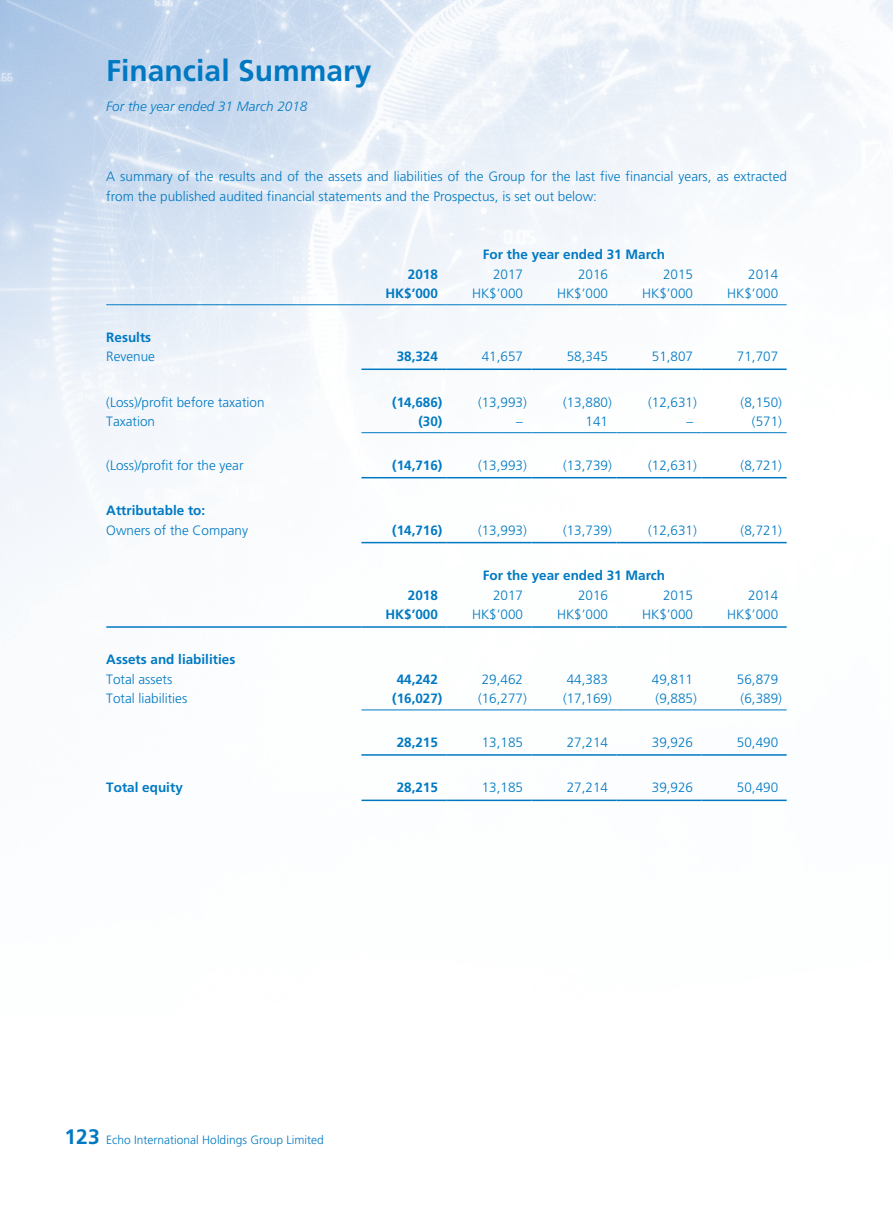
<style>
.page{position:relative;width:893px;height:1212px;background:#fff}
.page>*{position:absolute;margin:0;border:0;box-sizing:border-box;transform-origin:0 0}
.t1{font:700 30px "Frutiger LT Std";color:#0079c2}
.t2{font:700 21px "Frutiger LT Std";color:#0079c2}
._50_Table_txt{font:300 13.5px "Frutiger LT Std";color:#0079c2}
._50_Table_txt-2{font:700 13.5px "Frutiger LT Std";color:#0079c2}
._00_txt{font:300 13.5px/19.5px "Frutiger LT Std";color:#0079c2}
.t3{font:italic 300 13.5px "Frutiger LT Std";color:#0079c2}
.t4{font:300 12px "Frutiger LT Std";color:#0079c2}
</style>
<div class="page">
<img style="left:0;top:0;width:893px;height:802px">
<hr style="left:106px;top:304px;width:255px;height:1px;background:#0079c2">
<hr style="left:361px;top:304px;width:85px;height:1px;background:#0079c2">
<hr style="left:446px;top:304px;width:85px;height:1px;background:#0079c2">
<hr style="left:531px;top:304px;width:86px;height:1px;background:#0079c2">
<hr style="left:617px;top:304px;width:85px;height:1px;background:#0079c2">
<hr style="left:702px;top:304px;width:85px;height:1px;background:#0079c2">
<hr style="left:361px;top:368px;width:85px;height:2px;background:#0079c2">
<hr style="left:446px;top:368px;width:85px;height:2px;background:#0079c2">
<hr style="left:531px;top:368px;width:86px;height:2px;background:#0079c2">
<hr style="left:617px;top:368px;width:85px;height:2px;background:#0079c2">
<hr style="left:702px;top:368px;width:85px;height:2px;background:#0079c2">
<hr style="left:361px;top:432px;width:85px;height:1px;background:#0079c2">
<hr style="left:446px;top:432px;width:85px;height:1px;background:#0079c2">
<hr style="left:531px;top:432px;width:86px;height:1px;background:#0079c2">
<hr style="left:617px;top:432px;width:85px;height:1px;background:#0079c2">
<hr style="left:702px;top:432px;width:85px;height:1px;background:#0079c2">
<hr style="left:361px;top:477px;width:85px;height:1px;background:#0079c2">
<hr style="left:446px;top:477px;width:85px;height:1px;background:#0079c2">
<hr style="left:531px;top:477px;width:86px;height:1px;background:#0079c2">
<hr style="left:617px;top:477px;width:85px;height:1px;background:#0079c2">
<hr style="left:702px;top:477px;width:85px;height:1px;background:#0079c2">
<hr style="left:361px;top:542px;width:85px;height:1px;background:#0079c2">
<hr style="left:446px;top:542px;width:85px;height:1px;background:#0079c2">
<hr style="left:531px;top:542px;width:86px;height:1px;background:#0079c2">
<hr style="left:617px;top:542px;width:85px;height:1px;background:#0079c2">
<hr style="left:702px;top:542px;width:85px;height:1px;background:#0079c2">
<hr style="left:106px;top:626px;width:255px;height:2px;background:#0079c2">
<hr style="left:361px;top:626px;width:85px;height:2px;background:#0079c2">
<hr style="left:446px;top:626px;width:85px;height:2px;background:#0079c2">
<hr style="left:531px;top:626px;width:86px;height:2px;background:#0079c2">
<hr style="left:617px;top:626px;width:85px;height:2px;background:#0079c2">
<hr style="left:702px;top:626px;width:85px;height:2px;background:#0079c2">
<hr style="left:361px;top:709px;width:85px;height:1px;background:#0079c2">
<hr style="left:446px;top:709px;width:85px;height:1px;background:#0079c2">
<hr style="left:531px;top:709px;width:86px;height:1px;background:#0079c2">
<hr style="left:617px;top:709px;width:85px;height:1px;background:#0079c2">
<hr style="left:702px;top:709px;width:85px;height:1px;background:#0079c2">
<hr style="left:361px;top:754px;width:85px;height:2px;background:#0079c2">
<hr style="left:446px;top:754px;width:85px;height:2px;background:#0079c2">
<hr style="left:531px;top:754px;width:86px;height:2px;background:#0079c2">
<hr style="left:617px;top:754px;width:85px;height:2px;background:#0079c2">
<hr style="left:702px;top:754px;width:85px;height:2px;background:#0079c2">
<hr style="left:361px;top:799px;width:85px;height:2px;background:#0079c2">
<hr style="left:446px;top:799px;width:85px;height:2px;background:#0079c2">
<hr style="left:531px;top:799px;width:86px;height:2px;background:#0079c2">
<hr style="left:617px;top:799px;width:85px;height:2px;background:#0079c2">
<hr style="left:702px;top:799px;width:85px;height:2px;background:#0079c2">
<p class="t1" style="left:106px;top:53px;width:267px">Financial Summary</p>
<p class="t3" style="left:106px;top:99px;width:203px">For the year ended 31 March 2018</p>
<p class="_00_txt" style="left:106px;top:167px;width:682px">A summary of the results and of the assets and liabilities of the Group for the last five financial years, as extracted from the published audited financial statements and the Prospectus, is set out below:</p>
<p class="_50_Table_txt-2" style="left:483px;top:247px;width:184px">For the year ended 31 March</p>
<p class="_50_Table_txt-2" style="left:408px;top:266px;width:32px">2018</p>
<p class="_50_Table_txt" style="left:493px;top:266px;width:32px">2017</p>
<p class="_50_Table_txt" style="left:578px;top:266px;width:32px">2016</p>
<p class="_50_Table_txt" style="left:663px;top:266px;width:32px">2015</p>
<p class="_50_Table_txt" style="left:748px;top:266px;width:32px">2014</p>
<p class="_50_Table_txt-2" style="left:385px;top:286px;width:54px">HK$’000</p>
<p class="_50_Table_txt" style="left:472px;top:286px;width:53px">HK$’000</p>
<p class="_50_Table_txt" style="left:557px;top:286px;width:53px">HK$’000</p>
<p class="_50_Table_txt" style="left:642px;top:286px;width:53px">HK$’000</p>
<p class="_50_Table_txt" style="left:727px;top:286px;width:53px">HK$’000</p>
<p class="_50_Table_txt-2" style="left:106px;top:329px;width:46px">Results</p>
<p class="_50_Table_txt" style="left:106px;top:349px;width:50px">Revenue</p>
<p class="_50_Table_txt-2" style="left:397px;top:349px;width:43px">38,324</p>
<p class="_50_Table_txt" style="left:482px;top:349px;width:43px">41,657</p>
<p class="_50_Table_txt" style="left:567px;top:349px;width:43px">58,345</p>
<p class="_50_Table_txt" style="left:652px;top:349px;width:43px">51,807</p>
<p class="_50_Table_txt" style="left:737px;top:349px;width:43px">71,707</p>
<p class="_50_Table_txt" style="left:106px;top:394px;width:160px">(Loss)/profit before taxation</p>
<p class="_50_Table_txt-2" style="left:392px;top:394px;width:52px">(14,686)</p>
<p class="_50_Table_txt" style="left:478px;top:394px;width:50px">(13,993)</p>
<p class="_50_Table_txt" style="left:563px;top:394px;width:50px">(13,880)</p>
<p class="_50_Table_txt" style="left:648px;top:394px;width:50px">(12,631)</p>
<p class="_50_Table_txt" style="left:741px;top:394px;width:43px">(8,150)</p>
<p class="_50_Table_txt" style="left:106px;top:414px;width:50px">Taxation</p>
<p class="_50_Table_txt-2" style="left:418px;top:414px;width:26px">(30)</p>
<p class="_50_Table_txt" style="left:516px;top:414px;width:8px">–</p>
<p class="_50_Table_txt" style="left:586px;top:414px;width:24px">141</p>
<p class="_50_Table_txt" style="left:686px;top:414px;width:8px">–</p>
<p class="_50_Table_txt" style="left:752px;top:414px;width:32px">(571)</p>
<p class="_50_Table_txt" style="left:106px;top:457px;width:139px">(Loss)/profit for the year</p>
<p class="_50_Table_txt-2" style="left:392px;top:457px;width:52px">(14,716)</p>
<p class="_50_Table_txt" style="left:478px;top:457px;width:50px">(13,993)</p>
<p class="_50_Table_txt" style="left:563px;top:457px;width:50px">(13,739)</p>
<p class="_50_Table_txt" style="left:648px;top:457px;width:50px">(12,631)</p>
<p class="_50_Table_txt" style="left:741px;top:457px;width:43px">(8,721)</p>
<p class="_50_Table_txt-2" style="left:106px;top:502px;width:101px">Attributable to:</p>
<p class="_50_Table_txt" style="left:106px;top:522px;width:143px">Owners of the Company</p>
<p class="_50_Table_txt-2" style="left:392px;top:522px;width:52px">(14,716)</p>
<p class="_50_Table_txt" style="left:478px;top:522px;width:50px">(13,993)</p>
<p class="_50_Table_txt" style="left:563px;top:522px;width:50px">(13,739)</p>
<p class="_50_Table_txt" style="left:648px;top:522px;width:50px">(12,631)</p>
<p class="_50_Table_txt" style="left:741px;top:522px;width:43px">(8,721)</p>
<p class="_50_Table_txt-2" style="left:483px;top:567px;width:184px">For the year ended 31 March</p>
<p class="_50_Table_txt-2" style="left:408px;top:587px;width:32px">2018</p>
<p class="_50_Table_txt" style="left:493px;top:587px;width:32px">2017</p>
<p class="_50_Table_txt" style="left:578px;top:587px;width:32px">2016</p>
<p class="_50_Table_txt" style="left:663px;top:587px;width:32px">2015</p>
<p class="_50_Table_txt" style="left:748px;top:587px;width:32px">2014</p>
<p class="_50_Table_txt-2" style="left:385px;top:606px;width:54px">HK$’000</p>
<p class="_50_Table_txt" style="left:472px;top:607px;width:53px">HK$’000</p>
<p class="_50_Table_txt" style="left:557px;top:607px;width:53px">HK$’000</p>
<p class="_50_Table_txt" style="left:642px;top:607px;width:53px">HK$’000</p>
<p class="_50_Table_txt" style="left:727px;top:607px;width:53px">HK$’000</p>
<p class="_50_Table_txt-2" style="left:106px;top:652px;width:131px">Assets and liabilities</p>
<p class="_50_Table_txt" style="left:106px;top:672px;width:68px">Total assets</p>
<p class="_50_Table_txt-2" style="left:397px;top:671px;width:43px">44,242</p>
<p class="_50_Table_txt" style="left:482px;top:672px;width:43px">29,462</p>
<p class="_50_Table_txt" style="left:567px;top:672px;width:43px">44,383</p>
<p class="_50_Table_txt" style="left:652px;top:672px;width:43px">49,811</p>
<p class="_50_Table_txt" style="left:737px;top:672px;width:43px">56,879</p>
<p class="_50_Table_txt" style="left:106px;top:691px;width:82px">Total liabilities</p>
<p class="_50_Table_txt-2" style="left:392px;top:691px;width:52px">(16,027)</p>
<p class="_50_Table_txt" style="left:478px;top:691px;width:50px">(16,277)</p>
<p class="_50_Table_txt" style="left:563px;top:691px;width:50px">(17,169)</p>
<p class="_50_Table_txt" style="left:656px;top:691px;width:43px">(9,885)</p>
<p class="_50_Table_txt" style="left:741px;top:691px;width:43px">(6,389)</p>
<p class="_50_Table_txt-2" style="left:397px;top:734px;width:43px">28,215</p>
<p class="_50_Table_txt" style="left:482px;top:735px;width:43px">13,185</p>
<p class="_50_Table_txt" style="left:567px;top:735px;width:43px">27,214</p>
<p class="_50_Table_txt" style="left:652px;top:735px;width:43px">39,926</p>
<p class="_50_Table_txt" style="left:737px;top:735px;width:43px">50,490</p>
<p class="_50_Table_txt-2" style="left:106px;top:780px;width:78px">Total equity</p>
<p class="_50_Table_txt-2" style="left:397px;top:780px;width:43px">28,215</p>
<p class="_50_Table_txt" style="left:482px;top:780px;width:43px">13,185</p>
<p class="_50_Table_txt" style="left:567px;top:780px;width:43px">27,214</p>
<p class="_50_Table_txt" style="left:652px;top:780px;width:43px">39,926</p>
<p class="_50_Table_txt" style="left:737px;top:780px;width:43px">50,490</p>
<p class="t2" style="left:65px;top:1125px;width:37px">123</p>
<p class="t4" style="left:106px;top:1133px;width:219px">Echo International Holdings Group Limited</p>
</div>
